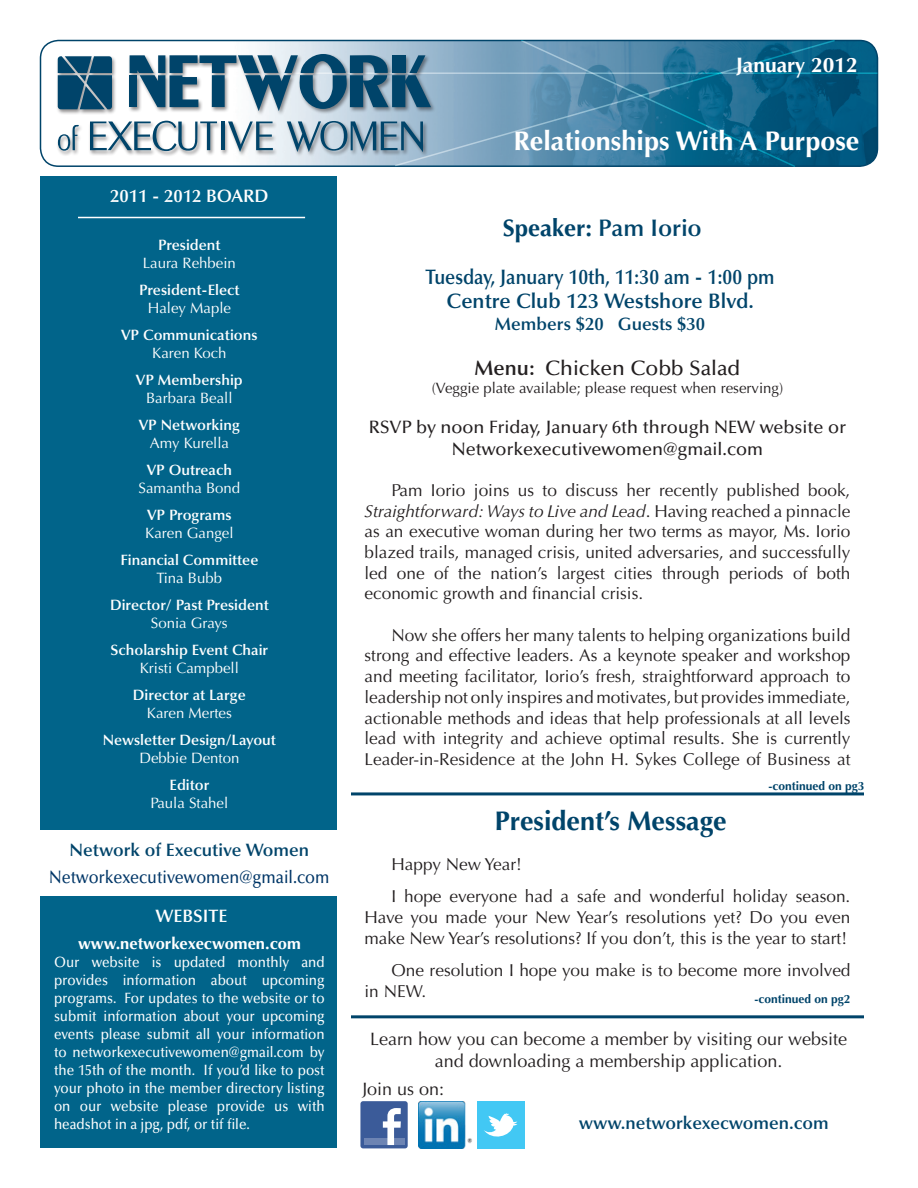
<style>
.page{position:relative;width:918px;height:1188px;background:#fff}
.page>*{position:absolute;margin:0;border:0;box-sizing:border-box;transform-origin:0 0}
.t1{font:700 27px "Optima";color:#fff}
.t2{font:700 27px "Optima";color:#00446a}
.t3{font:700 24px "Optima";color:#00446a}
.t4{font:600 21px "Optima";color:#00446a;scale:.9 1}
.t5{font:600 21px "Optima";color:#00446a}
.t6{font:500 21px "Optima";color:#231f20}
.t7{font:700 21px "Optima";color:#fff}
.t8{font:18px/21.6px "Optima";color:#231f20;text-align:center}
.t9{font:500 18px/21.6px "Optima";color:#231f20;text-align:center}
.t10{font:600 18px "Optima";color:#00446a}
.t11{font:500 18px "Optima";color:#003667;scale:.9 1}
.t12{font:600 18px "Optima";color:#fff}
.t13{font:17.25px/20.7px "Optima";color:#231f20;text-align:justify}
.t14{font:700 16.5px "Optima";color:#fff}
.t15{font:500 15px/18px "Optima";color:#fff;text-align:justify;scale:.9 1}
.t16{font:600 15px "Optima";color:#fff}
.t17{font:15px "Optima";color:#fff}
.t18{font:15px "Optima";color:#231f20}
.t19{font:700 12px "Optima";color:#00446a}
.s1{font-weight:600}
.s2{font-style:italic}
</style>
<div class="page">
<img style="left:40px;top:40px;width:838px;height:126px">
<div style="left:40px;top:40px;width:838px;height:127px;border:2px solid #00446a;border-radius:18px"></div>
<svg style="left:393px;top:39px;width:443px;height:128px;background:#5c8fad"></svg>
<svg style="left:519px;top:39px;width:278px;height:128px;background:#32799c"></svg>
<hr style="left:290px;top:72px;width:588px;height:2px;background:#fff">
<div style="left:40px;top:896px;width:298px;height:252px;background:#01648a"></div>
<div style="left:40px;top:177px;width:298px;height:653px;background:#01648a"></div>
<div style="left:56px;top:53px;width:380px;height:104px;background:#231f20;opacity:.5"></div>
<svg style="left:130px;top:54px;width:301px;height:57px;background:#668ba1"></svg>
<svg style="left:58px;top:56px;width:54px;height:53px;background:#195475"></svg>
<svg style="left:58px;top:125px;width:21px;height:26px"></svg>
<svg style="left:90px;top:121px;width:127px;height:30px"></svg>
<hr style="left:221px;top:121px;width:3px;height:29px;background:#00446a">
<svg style="left:228px;top:121px;width:45px;height:31px"></svg>
<svg style="left:287px;top:121px;width:136px;height:31px;background:#7d9cb0"></svg>
<hr style="left:78px;top:217px;width:227px;height:1px;background:#fff">
<hr style="left:351px;top:1015px;width:513px;height:3px;background:#00446a">
<hr style="left:351px;top:792px;width:513px;height:3px;background:#00446a">
<div style="left:360px;top:1101px;width:48px;height:47px;background:#3b5b99;border-radius:3px"></div>
<div style="left:364px;top:1138px;width:40px;height:7px;background:#6d84b3"></div>
<svg style="left:383px;top:1108px;width:18px;height:37px"></svg>
<img style="left:419px;top:1101px;width:53px;height:47px">
<div style="left:477px;top:1101px;width:47px;height:48px;background:#42c8f4"></div>
<svg style="left:484px;top:1113px;width:33px;height:24px"></svg>
<p class="t12" style="left:110px;top:185px;width:160px">2011 - 2012 BOARD</p>
<p class="t16" style="left:158px;top:237px;width:64px">President</p>
<p class="t17" style="left:143px;top:255px;width:95px">Laura Rehbein</p>
<p class="t16" style="left:139px;top:282px;width:102px">President-Elect</p>
<p class="t17" style="left:148px;top:300px;width:85px">Haley Maple</p>
<p class="t16" style="left:121px;top:327px;width:138px">VP Communications</p>
<p class="t17" style="left:152px;top:345px;width:76px">Karen Koch</p>
<p class="t16" style="left:136px;top:372px;width:108px">VP Membership</p>
<p class="t17" style="left:146px;top:390px;width:88px">Barbara Beall</p>
<p class="t16" style="left:139px;top:417px;width:103px">VP Networking</p>
<p class="t17" style="left:150px;top:435px;width:81px">Amy Kurella</p>
<p class="t16" style="left:147px;top:462px;width:87px">VP Outreach</p>
<p class="t17" style="left:139px;top:480px;width:103px">Samantha Bond</p>
<p class="t16" style="left:147px;top:507px;width:86px">VP Programs</p>
<p class="t17" style="left:145px;top:525px;width:90px">Karen Gangel</p>
<p class="t16" style="left:120px;top:552px;width:140px">Financial Committee</p>
<p class="t17" style="left:157px;top:570px;width:67px">Tina Bubb</p>
<p class="t16" style="left:110px;top:597px;width:160px">Director/ Past President</p>
<p class="t17" style="left:151px;top:615px;width:78px">Sonia Grays</p>
<p class="t16" style="left:111px;top:642px;width:159px">Scholarship Event Chair</p>
<p class="t17" style="left:140px;top:660px;width:101px">Kristi Campbell</p>
<p class="t16" style="left:133px;top:687px;width:114px">Director at Large</p>
<p class="t17" style="left:147px;top:705px;width:87px">Karen Mertes</p>
<p class="t16" style="left:103px;top:732px;width:174px">Newsletter Design/Layout</p>
<p class="t17" style="left:139px;top:750px;width:102px">Debbie Denton</p>
<p class="t16" style="left:170px;top:777px;width:41px">Editor</p>
<p class="t17" style="left:150px;top:795px;width:79px">Paula Stahel</p>
<p class="t10" style="left:70px;top:840px;width:241px">Network of Executive Women</p>
<p class="t11" style="left:49px;top:867px;width:313px">Networkexecutivewomen@gmail.com</p>
<p class="t12" style="left:156px;top:906px;width:74px">WEBSITE</p>
<p class="t14" style="left:78px;top:934px;width:224px">www.networkexecwomen.com</p>
<p class="t15" style="left:54px;top:954px;width:302px">Our website is updated monthly and provides information about upcoming programs. For updates to the website or to submit information about your upcoming events please submit all your information to networkexecutivewomen@gmail.com by the 15th of the month. If you’d like to post your photo in the member directory listing on our website please provide us with headshot in a jpg, pdf, or tif file.</p>
<p class="t7" style="left:736px;top:52px;width:123px">January 2012</p>
<p class="t1" style="left:513px;top:126px;width:348px">Relationships With A Purpose</p>
<p class="t3" style="left:503px;top:214px;width:201px">Speaker: <span class="s1">Pam Iorio</span></p>
<p class="t4" style="left:425px;top:265px;width:390px">Tuesday, January 10th, 11:30 am - 1:00 pm</p>
<p class="t5" style="left:447px;top:289px;width:309px">Centre Club 123 Westshore Blvd.</p>
<p class="t10" style="left:495px;top:313px;width:212px">Members $20 Guests $30</p>
<p class="t6" style="left:475px;top:357px;width:267px"><span class="s1">Menu:</span> Chicken Cobb Salad</p>
<p class="t18" style="left:432px;top:380px;width:353px">(Veggie plate available; please request when reserving)</p>
<p class="t9" style="left:369px;top:417px;width:479px">RSVP by noon Friday, January 6th through NEW website or<br>Networkexecutivewomen@gmail.com</p>
<p class="t13" style="left:364px;top:480px;width:488px;text-indent:27px">Pam Iorio joins us to discuss her recently published book, <span class="s2">Straightforward: Ways to Live and Lead</span>. Having reached a pinnacle as an executive woman during her two terms as mayor, Ms. Iorio blazed trails, managed crisis, united adversaries, and successfully led one of the nation’s largest cities through periods of both economic growth and financial crisis.</p>
<p class="t13" style="left:364px;top:625px;width:488px;text-indent:27px">Now she offers her many talents to helping organizations build strong and effective leaders. As a keynote speaker and workshop and meeting facilitator, Iorio’s fresh, straightforward approach to leadership not only inspires and motivates, but provides immediate, actionable methods and ideas that help professionals at all levels lead with integrity and achieve optimal results. She is currently Leader-in-Residence at the John H. Sykes College of Business at</p>
<p class="t19" style="left:769px;top:779px;width:98px">-continued on pg3</p>
<p class="t2" style="left:495px;top:805px;width:233px">President’s Message</p>
<p class="t13" style="left:392px;top:854px;width:132px">Happy New Year!</p>
<p class="t13" style="left:364px;top:886px;width:487px;text-indent:27px">I hope everyone had a safe and wonderful holiday season.<br>Have you made your New Year’s resolutions yet? Do you even make New Year’s resolutions? If you don’t, this is the year to start!</p>
<p class="t13" style="left:364px;top:960px;width:488px;text-indent:27px">One resolution I hope you make is to become more involved in NEW.</p>
<p class="t19" style="left:754px;top:992px;width:98px">-continued on pg2</p>
<p class="t8" style="left:370px;top:1028px;width:479px">Learn how you can become a member by visiting our website and downloading a membership application.</p>
<p class="t8" style="left:362px;top:1078px;width:83px">Join us on:</p>
<p class="t10" style="left:579px;top:1113px;width:251px">www.networkexecwomen.com</p>
</div>
